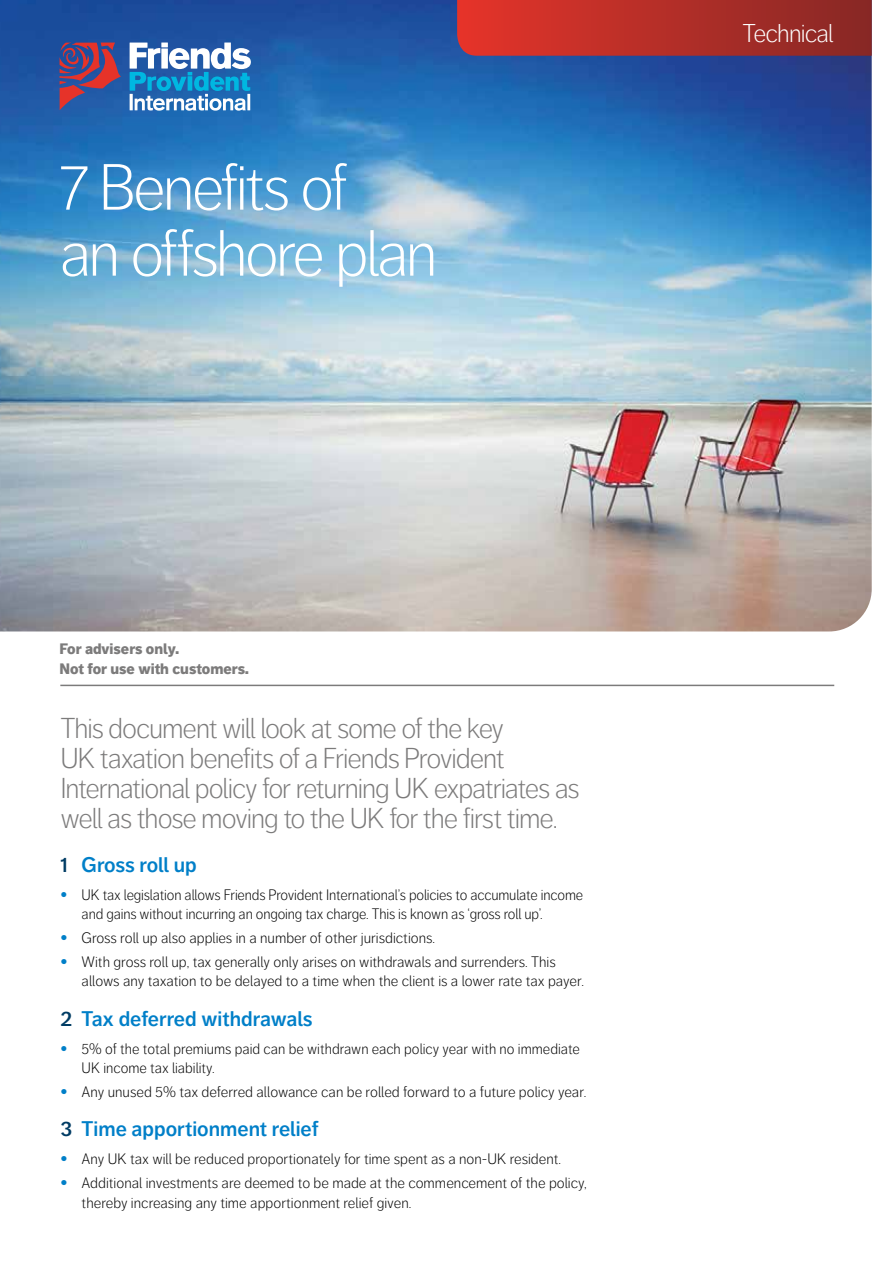
<style>
.page{position:relative;width:893px;height:1263px;background:#fff}
.page>*{position:absolute;margin:0;border:0;box-sizing:border-box;transform-origin:0 0}
.Headline{font:300 64.5px/66px "Friends Life Dagny";letter-spacing:-.045em;color:#fff}
.Stand_first{font:300 28.5px/30px "Friends Life Dagny";letter-spacing:-.04em;color:#7c7b7b}
.Tab_Device{font:300 25.5px "Friends Life Dagny";letter-spacing:-.035em;color:#fff}
.Info_heading{font:600 21px "Friends Life Dagny";color:#007fc8}
.t1{font:300 15px/19.5px "Friends Life Dagny";color:#000}
.Advisers_only{font:900 15px "Friends Life Dagny";color:#7c7b7b}
.s1{color:#003c64}
.s2{font-weight:700;font-size:16.5px;color:#007fc8}
</style>
<div class="page">
<img style="left:0;top:0;width:872px;height:631px">
<svg style="left:60px;top:43px;width:61px;height:67px;background:#6a4976"></svg>
<svg style="left:130px;top:43px;width:121px;height:68px"></svg>
<svg style="left:457px;top:0;width:415px;height:56px;background:#b32e28"></svg>
<hr style="left:60px;top:685px;width:774px;height:1px;background:#7c7b7b">
<p class="Headline" style="left:60px;top:155px;width:380px">7 Benefits of<br>an offshore plan</p>
<p class="Advisers_only" style="left:60px;top:640px;width:121px">For advisers only.</p>
<p class="Advisers_only" style="left:60px;top:659px;width:191px">Not for use with customers.</p>
<p class="Stand_first" style="left:60px;top:713px;width:521px">This document will look at some of the key<br>UK taxation benefits of a Friends Provident International policy for returning UK expatriates as well as those moving to the UK for the first time.</p>
<p class="Info_heading" style="left:60px;top:852px;width:138px"><span class="s1">1</span> Gross roll up</p>
<p class="t1" style="left:82px;top:885px;width:503px;text-indent:-21px"><span class="s2">•</span> UK tax legislation allows Friends Provident International’s policies to accumulate income and gains without incurring an ongoing tax charge. This is known as ‘gross roll up’.</p>
<p class="t1" style="left:60px;top:928px;width:376px"><span class="s2">•</span> Gross roll up also applies in a number of other jurisdictions.</p>
<p class="t1" style="left:82px;top:952px;width:504px;text-indent:-21px"><span class="s2">•</span> With gross roll up, tax generally only arises on withdrawals and surrenders. This allows any taxation to be delayed to a time when the client is a lower rate tax payer.</p>
<p class="Info_heading" style="left:60px;top:1006px;width:254px"><span class="s1">2</span> Tax deferred withdrawals</p>
<p class="t1" style="left:82px;top:1039px;width:500px;text-indent:-21px"><span class="s2">•</span> 5% of the total premiums paid can be withdrawn each policy year with no immediate<br>UK income tax liability.</p>
<p class="t1" style="left:60px;top:1082px;width:527px"><span class="s2">•</span> Any unused 5% tax deferred allowance can be rolled forward to a future policy year.</p>
<p class="Info_heading" style="left:60px;top:1117px;width:260px"><span class="s1">3</span> Time apportionment relief</p>
<p class="t1" style="left:60px;top:1149px;width:502px"><span class="s2">•</span> Any UK tax will be reduced proportionately for time spent as a non-UK resident.</p>
<p class="t1" style="left:82px;top:1173px;width:507px;text-indent:-21px"><span class="s2">•</span> Additional investments are deemed to be made at the commencement of the policy, thereby increasing any time apportionment relief given.</p>
<p class="Tab_Device" style="left:742px;top:19px;width:93px">Technical</p>
</div>
